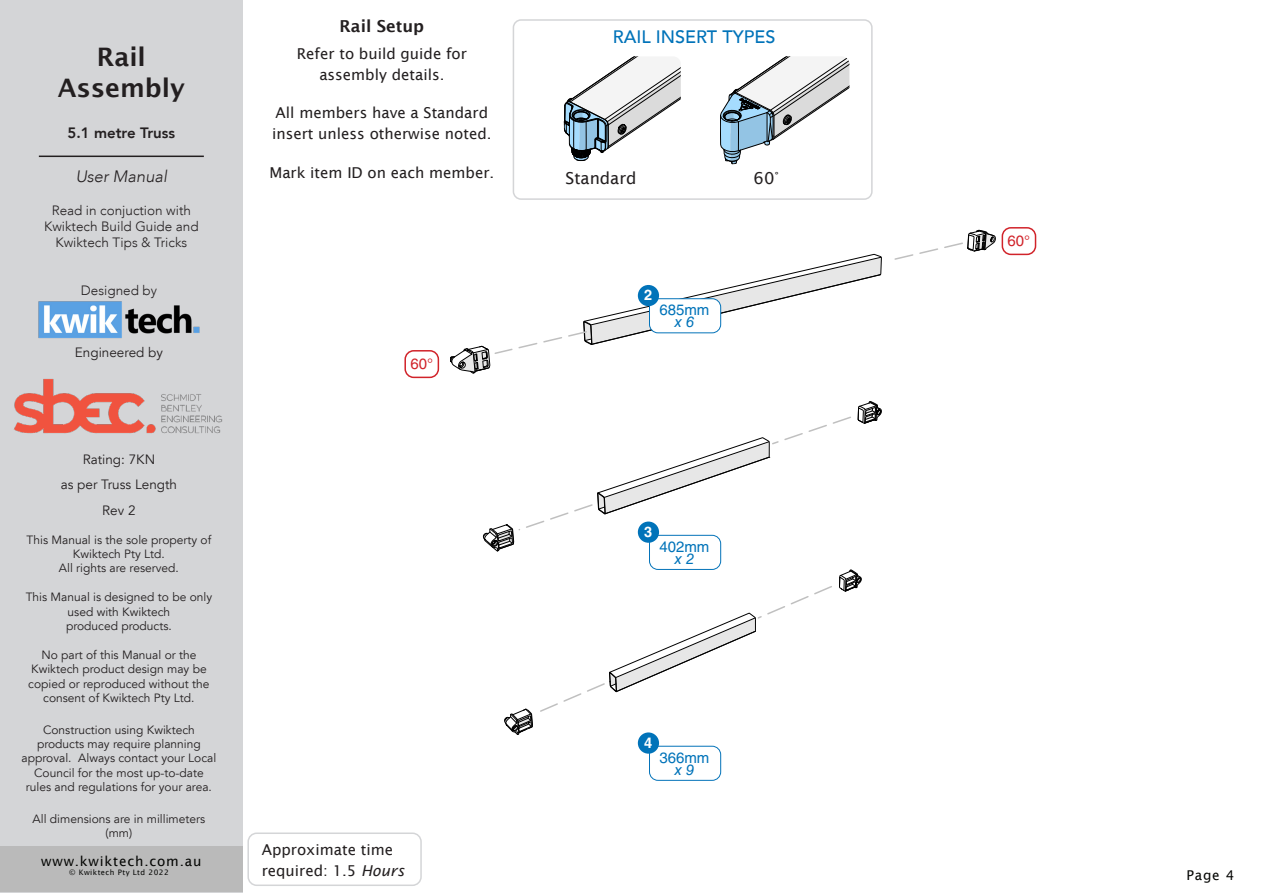
<style>
.page{position:relative;width:1263px;height:893px;background:#fff}
.page>*{position:absolute;margin:0;border:0;box-sizing:border-box;transform-origin:0 0}
.Table_Body{font:600 25.5px/30.6px "Lucida Sans";color:#231f20;text-align:center}
.Table_Title{font:500 18px "Avenir LT";color:#0173b9}
.Table_Body-2{font:16.5px "Lucida Sans";color:#231f20}
.t1{font:italic 300 16.5px "Avenir LT";color:#231f20}
.Titles{font:600 16.5px "Lucida Sans";color:#231f20}
.Titles-2{font:15px/21px "Lucida Sans";color:#231f20}
.BLUE_TXT__Thick{font:15px/12px "Helvetica LT Std";color:#0173b9;text-align:center}
.t2{font:800 15px "Avenir LT";color:#231f20}
.BLUE_TXT__Thick-2{font:15px "Helvetica LT Std";color:#d1232a}
.BLUE_TXT__Thick-3{font:700 14.7px "Helvetica LT Std";color:#fff}
.t3{font:300 13.5px/16.2px "Avenir LT";color:#231f20;text-align:center}
.t4{font:13.5px/25.5px "Avenir LT";color:#231f20;text-align:center}
.t5{font:13.5px "Lucida Sans";letter-spacing:.06em;color:#040503}
.t6{font:12px/14.4px "Avenir LT";color:#231f20;text-align:center}
.t7{font:7.5px "Lucida Sans";letter-spacing:.06em;color:#040503}
.s1{font-style:italic}
</style>
<div class="page">
<div style="left:0;top:0;width:243px;height:893px;background:#d4d5d7"></div>
<div style="left:0;top:846px;width:243px;height:46px;background:#bababa"></div>
<img style="left:38px;top:301px;width:162px;height:38px">
<hr style="left:39px;top:156px;width:165px;height:1px;background:#231f20">
<img style="left:14px;top:379px;width:209px;height:55px">
<svg style="left:483px;top:401px;width:399px;height:334px"></svg>
<svg style="left:450px;top:230px;width:546px;height:143px"></svg>
<div style="left:247px;top:832px;width:175px;height:54px;border:2px solid #d4d5d7;border-radius:9px"></div>
<div style="left:649px;top:299px;width:72px;height:34px;background:#fff;border-radius:9px"></div>
<div style="left:649px;top:298px;width:72px;height:35px;border:1px solid #0473b9;border-radius:9px"></div>
<div style="left:638px;top:285px;width:21px;height:21px;background:#0173b9;border-radius:50%"></div>
<div style="left:649px;top:746px;width:72px;height:35px;border:1px solid #0473b9;border-radius:9px"></div>
<div style="left:638px;top:732px;width:21px;height:22px;background:#0173b9;border-radius:50%"></div>
<div style="left:649px;top:535px;width:72px;height:34px;background:#fff;border-radius:9px"></div>
<div style="left:649px;top:535px;width:72px;height:35px;border:1px solid #0473b9;border-radius:9px"></div>
<div style="left:638px;top:522px;width:21px;height:21px;background:#0173b9;border-radius:50%"></div>
<div style="left:404px;top:350px;width:35px;height:28px;border:2px solid #d1232a;border-radius:9px"></div>
<div style="left:1002px;top:227px;width:34px;height:28px;border:2px solid #d1232a;border-radius:9px"></div>
<div style="left:513px;top:19px;width:360px;height:181px;border:2px solid #d4d5d7;border-radius:8px"></div>
<svg style="left:720px;top:56px;width:129px;height:108px"></svg>
<svg style="left:564px;top:56px;width:117px;height:105px"></svg>
<p class="Table_Body" style="left:58px;top:42px;width:129px">Rail<br>Assembly</p>
<p class="t2" style="left:67px;top:124px;width:109px">5.1 metre Truss</p>
<h3 class="t1" style="left:76px;top:167px;width:93px">User Manual</h3>
<p class="t3" style="left:44px;top:202px;width:156px">Read in conjuction with<br>Kwiktech Build Guide and<br>Kwiktech Tips &amp; Tricks</p>
<p class="t3" style="left:81px;top:282px;width:78px">Designed by</p>
<p class="t4" style="left:75px;top:340px;width:90px">Engineered by</p>
<p class="t4" style="left:61px;top:447px;width:118px">Rating: 7KN<br>as per Truss Length<br>Rev 2</p>
<p class="t6" style="left:27px;top:533px;width:186px">This Manual is the sole property of<br>Kwiktech Pty Ltd.<br>All rights are reserved.</p>
<p class="t6" style="left:26px;top:590px;width:188px">This Manual is designed to be only used with Kwiktech<br>produced products.</p>
<p class="t6" style="left:28px;top:648px;width:183px">No part of this Manual or the<br>Kwiktech product design may be copied or reproduced without the consent of Kwiktech Pty Ltd.</p>
<p class="t6" style="left:22px;top:722px;width:196px">Construction using Kwiktech products may require planning approval. Always contact your Local Council for the most up-to-date rules and regulations for your area.</p>
<p class="t6" style="left:33px;top:811px;width:174px">All dimensions are in millimeters (mm)</p>
<p class="t5" style="left:41px;top:853px;width:162px">www.kwiktech.com.au</p>
<p class="t7" style="left:69px;top:868px;width:101px">© Kwiktech Pty Ltd 2022</p>
<p class="Titles" style="left:340px;top:17px;width:86px">Rail Setup</p>
<p class="Titles-2" style="left:297px;top:44px;width:172px;text-align:center">Refer to build guide for assembly details.</p>
<p class="Titles-2" style="left:272px;top:103px;width:221px">All members have a Standard insert unless otherwise noted.</p>
<p class="Titles-2" style="left:269px;top:162px;width:226px">Mark item ID on each member.</p>
<p class="BLUE_TXT__Thick-2" style="left:410px;top:355px;width:24px">60°</p>
<p class="Titles-2" style="left:262px;top:839px;width:144px">Approximate time required: 1.5 <span class="s1">Hours</span></p>
<p class="Table_Title" style="left:613px;top:27px;width:164px">RAIL INSERT TYPES</p>
<p class="Table_Body-2" style="left:565px;top:169px;width:73px">Standard</p>
<p class="Table_Body-2" style="left:754px;top:169px;width:27px">60°</p>
<p class="BLUE_TXT__Thick-3" style="left:644px;top:286px;width:10px">2</p>
<p class="BLUE_TXT__Thick" style="left:659px;top:304px;width:52px">685mm <span class="s1">x 6</span></p>
<p class="BLUE_TXT__Thick-3" style="left:644px;top:523px;width:10px">3</p>
<p class="BLUE_TXT__Thick" style="left:659px;top:540px;width:52px">402mm <span class="s1">x 2</span></p>
<p class="BLUE_TXT__Thick-3" style="left:644px;top:733px;width:10px">4</p>
<p class="BLUE_TXT__Thick" style="left:659px;top:751px;width:52px">366mm <span class="s1">x 9</span></p>
<p class="BLUE_TXT__Thick-2" style="left:1007px;top:232px;width:24px">60°</p>
<p class="t5" style="left:1186px;top:867px;width:49px">Page 4</p>
</div>
